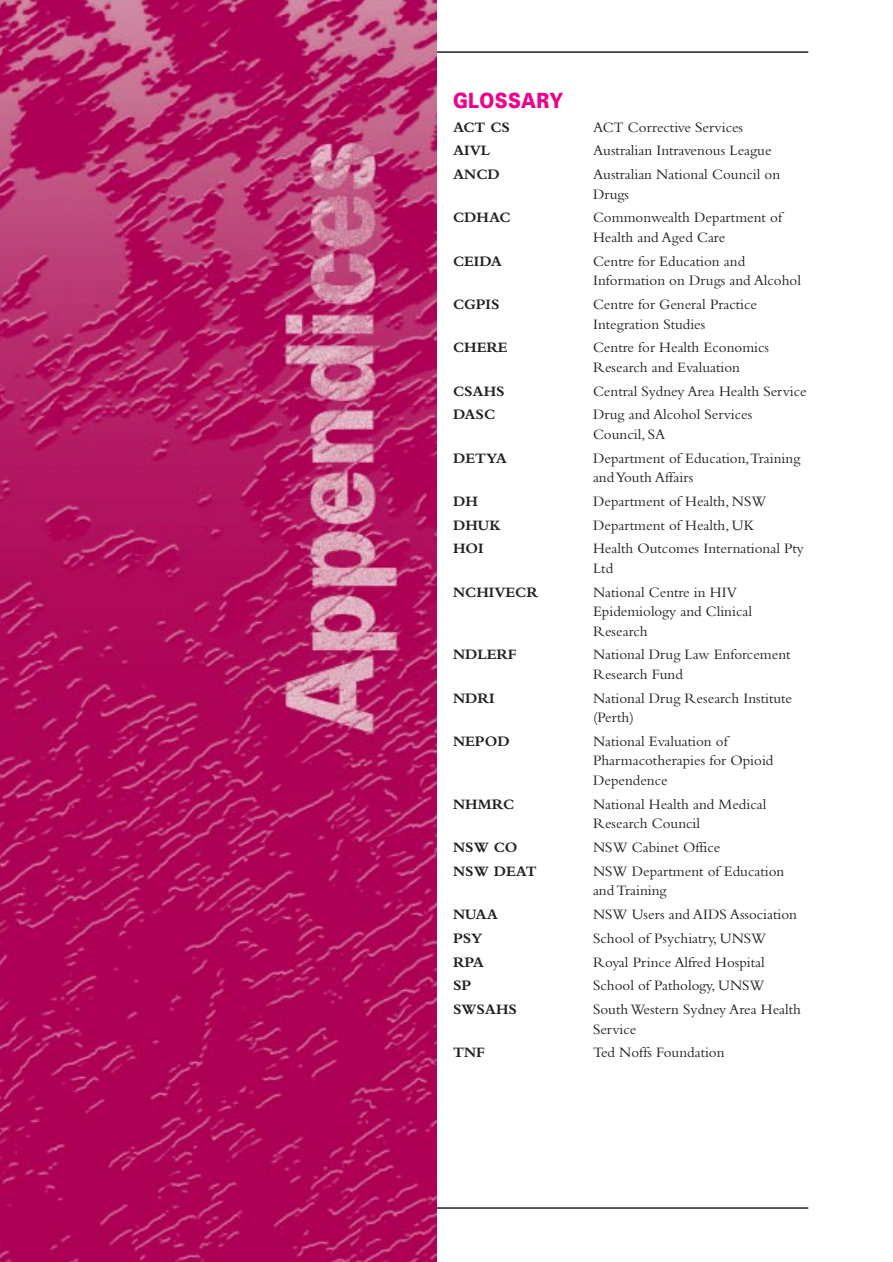
<style>
.page{position:relative;width:893px;height:1262px;background:#fff}
.page>*{position:absolute;margin:0;border:0;box-sizing:border-box;transform-origin:0 0}
.t1{font:900 21px "Univers";letter-spacing:.02em;color:#ed028c;scale:.85 1}
.t2{font:15px/19.5px "Bembo";color:#231f20}
.t3{font:700 15px "Bembo";color:#231f20}
</style>
<div class="page">
<hr style="left:102px;top:51px;width:706px;height:2px;background:#231f20">
<hr style="left:64px;top:1207px;width:744px;height:1px;background:#231f20">
<img style="left:0;top:0;width:436px;height:1261px">
<h1 class="t1" style="left:453px;top:93px;width:131px">GLOSSARY</h1>
<p class="t3" style="left:453px;top:122px;width:58px">ACT CS</p>
<p class="t2" style="left:593px;top:119px;width:151px">ACT Corrective Services</p>
<p class="t3" style="left:453px;top:145px;width:38px">AIVL</p>
<p class="t2" style="left:593px;top:142px;width:180px">Australian Intravenous League</p>
<p class="t3" style="left:453px;top:169px;width:48px">ANCD</p>
<p class="t2" style="left:593px;top:166px;width:189px">Australian National Council on<br>Drugs</p>
<p class="t3" style="left:453px;top:212px;width:59px">CDHAC</p>
<p class="t2" style="left:593px;top:209px;width:190px">Commonwealth Department of<br>Health and Aged Care</p>
<p class="t3" style="left:453px;top:256px;width:50px">CEIDA</p>
<p class="t2" style="left:593px;top:253px;width:209px">Centre for Education and<br>Information on Drugs and Alcohol</p>
<p class="t3" style="left:453px;top:299px;width:48px">CGPIS</p>
<p class="t2" style="left:593px;top:296px;width:165px">Centre for General Practice<br>Integration Studies</p>
<p class="t3" style="left:453px;top:342px;width:56px">CHERE</p>
<p class="t2" style="left:593px;top:339px;width:178px">Centre for Health Economics<br>Research and Evaluation</p>
<p class="t3" style="left:453px;top:385px;width:53px">CSAHS</p>
<p class="t2" style="left:593px;top:382px;width:215px">Central Sydney Area Health Service</p>
<p class="t3" style="left:453px;top:409px;width:44px">DASC</p>
<p class="t2" style="left:593px;top:406px;width:161px">Drug and Alcohol Services<br>Council, SA</p>
<p class="t3" style="left:453px;top:452px;width:55px">DETYA</p>
<p class="t2" style="left:593px;top:449px;width:209px">Department of Education,Training and Youth Affairs</p>
<p class="t3" style="left:453px;top:496px;width:26px">DH</p>
<p class="t2" style="left:593px;top:493px;width:175px">Department of Health, NSW</p>
<p class="t3" style="left:453px;top:519px;width:49px">DHUK</p>
<p class="t2" style="left:593px;top:516px;width:163px">Department of Health, UK</p>
<p class="t3" style="left:453px;top:543px;width:32px">HOI</p>
<p class="t2" style="left:593px;top:540px;width:212px">Health Outcomes International Pty<br>Ltd</p>
<p class="t3" style="left:453px;top:586px;width:86px">NCHIVECR</p>
<p class="t2" style="left:593px;top:583px;width:160px">National Centre in HIV<br>Epidemiology and Clinical<br>Research</p>
<p class="t3" style="left:453px;top:649px;width:65px">NDLERF</p>
<p class="t2" style="left:593px;top:646px;width:199px">National Drug Law Enforcement<br>Research Fund</p>
<p class="t3" style="left:453px;top:692px;width:43px">NDRI</p>
<p class="t2" style="left:593px;top:689px;width:201px">National Drug Research Institute (Perth)</p>
<p class="t3" style="left:453px;top:736px;width:58px">NEPOD</p>
<p class="t2" style="left:593px;top:733px;width:182px">National Evaluation of<br>Pharmacotherapies for Opioid<br>Dependence</p>
<p class="t3" style="left:453px;top:798px;width:63px">NHMRC</p>
<p class="t2" style="left:593px;top:795px;width:175px">National Health and Medical<br>Research Council</p>
<p class="t3" style="left:453px;top:842px;width:66px">NSW CO</p>
<p class="t2" style="left:593px;top:839px;width:129px">NSW Cabinet Office</p>
<p class="t3" style="left:453px;top:865px;width:85px">NSW DEAT</p>
<p class="t2" style="left:593px;top:862px;width:193px">NSW Department of Education and Training</p>
<p class="t3" style="left:453px;top:909px;width:46px">NUAA</p>
<p class="t2" style="left:593px;top:906px;width:205px">NSW Users and AIDS Association</p>
<p class="t3" style="left:453px;top:932px;width:31px">PSY</p>
<p class="t2" style="left:593px;top:929px;width:175px">School of Psychiatry, UNSW</p>
<p class="t3" style="left:453px;top:956px;width:32px">RPA</p>
<p class="t2" style="left:593px;top:953px;width:173px">Royal Prince Alfred Hospital</p>
<p class="t3" style="left:453px;top:980px;width:20px">SP</p>
<p class="t2" style="left:593px;top:977px;width:173px">School of Pathology, UNSW</p>
<p class="t3" style="left:453px;top:1004px;width:65px">SWSAHS</p>
<p class="t2" style="left:593px;top:1001px;width:209px">South Western Sydney Area Health<br>Service</p>
<p class="t3" style="left:453px;top:1047px;width:34px">TNF</p>
<p class="t2" style="left:593px;top:1044px;width:133px">Ted Noffs Foundation</p>
</div>
